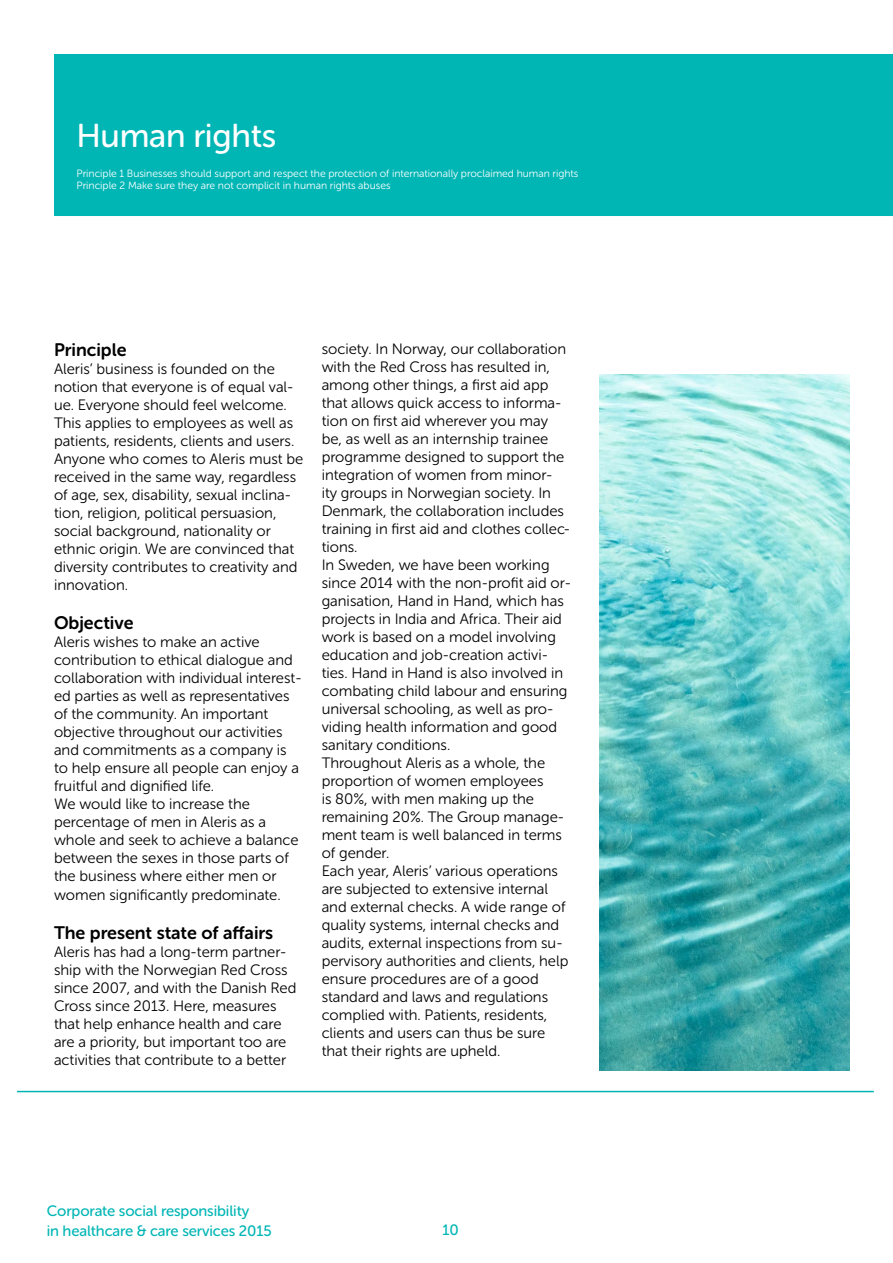
<style>
.page{position:relative;width:893px;height:1263px;background:#fff}
.page>*{position:absolute;margin:0;border:0;box-sizing:border-box;transform-origin:0 0}
.t1{font:33px "Museo Sans Rounded 500";letter-spacing:-.005em;color:#fff}
.t2{font:18px "Museo Sans Rounded 700";color:#000}
.t3{font:15px/18px "Museo Sans Rounded 300";color:#000}
.t4{font:15px/19.5px "Museo Sans Rounded 500";letter-spacing:-.005em;color:#00b6b5}
.t5{font:10.5px/12.6px "Museo Sans Rounded 300";color:#fff}
</style>
<div class="page">
<hr style="left:17px;top:1091px;width:857px;height:1px;background:#00b6b5">
<div style="left:54px;top:54px;width:839px;height:162px;background:#00b6b5"></div>
<img style="left:600px;top:374px;width:249px;height:696px">
<h1 class="t1" style="left:77px;top:118px;width:201px">Human rights</h1>
<p class="t5" style="left:77px;top:167px;width:503px">Principle 1 Businesses should support and respect the protection of internationally proclaimed human rights<br>Principle 2 Make sure they are not complicit in human rights abuses</p>
<p class="t2" style="left:54px;top:340px;width:74px">Principle</p>
<p class="t3" style="left:54px;top:360px;width:251px">Aleris’ business is founded on the notion that everyone is of equal val&shy;ue. Everyone should feel welcome.<br>This applies to employees as well as patients, residents, clients and users.<br>Anyone who comes to Aleris must be received in the same way, regardless of age, sex, disability, sexual inclina&shy;tion, religion, political persuasion, social background, nationality or ethnic origin. We are convinced that diversity contributes to creativity and innovation.</p>
<p class="t2" style="left:54px;top:613px;width:81px">Objective</p>
<p class="t3" style="left:54px;top:633px;width:249px">Aleris wishes to make an active contribution to ethical dialogue and collaboration with individual interest&shy;ed parties as well as representatives of the community. An important objective throughout our activities and commitments as a company is to help ensure all people can enjoy a fruitful and dignified life.<br>We would like to increase the percentage of men in Aleris as a whole and seek to achieve a balance between the sexes in those parts of the business where either men or women significantly predominate.</p>
<p class="t2" style="left:54px;top:923px;width:221px">The present state of affairs</p>
<p class="t3" style="left:54px;top:943px;width:244px">Aleris has had a long-term partner&shy;ship with the Norwegian Red Cross since 2007, and with the Danish Red Cross since 2013. Here, measures that help enhance health and care are a priority, but important too are activities that contribute to a better</p>
<p class="t3" style="left:322px;top:340px;width:251px">society. In Norway, our collaboration with the Red Cross has resulted in, among other things, a first aid app that allows quick access to informa&shy;tion on first aid wherever you may be, as well as an internship trainee programme designed to support the integration of women from minor&shy;ity groups in Norwegian society. In Denmark, the collaboration includes training in first aid and clothes collec&shy;tions.<br>In Sweden, we have been working since 2014 with the non-profit aid or&shy;ganisation, Hand in Hand, which has projects in India and Africa. Their aid work is based on a model involving education and job-creation activi&shy;ties. Hand in Hand is also involved in combating child labour and ensuring universal schooling, as well as pro&shy;viding health information and good sanitary conditions.<br>Throughout Aleris as a whole, the proportion of women employees<br>is 80%, with men making up the remaining 20%. The Group manage&shy;ment team is well balanced in terms of gender.<br>Each year, Aleris’ various operations are subjected to extensive internal and external checks. A wide range of quality systems, internal checks and audits, external inspections from su&shy;pervisory authorities and clients, help ensure procedures are of a good standard and laws and regulations complied with. Patients, residents, clients and users can thus be sure that their rights are upheld.</p>
<p class="t4" style="left:47px;top:1201px;width:226px">Corporate social responsibility<br>in healthcare &amp; care services 2015</p>
<p class="t4" style="left:443px;top:1220px;width:18px">10</p>
</div>
